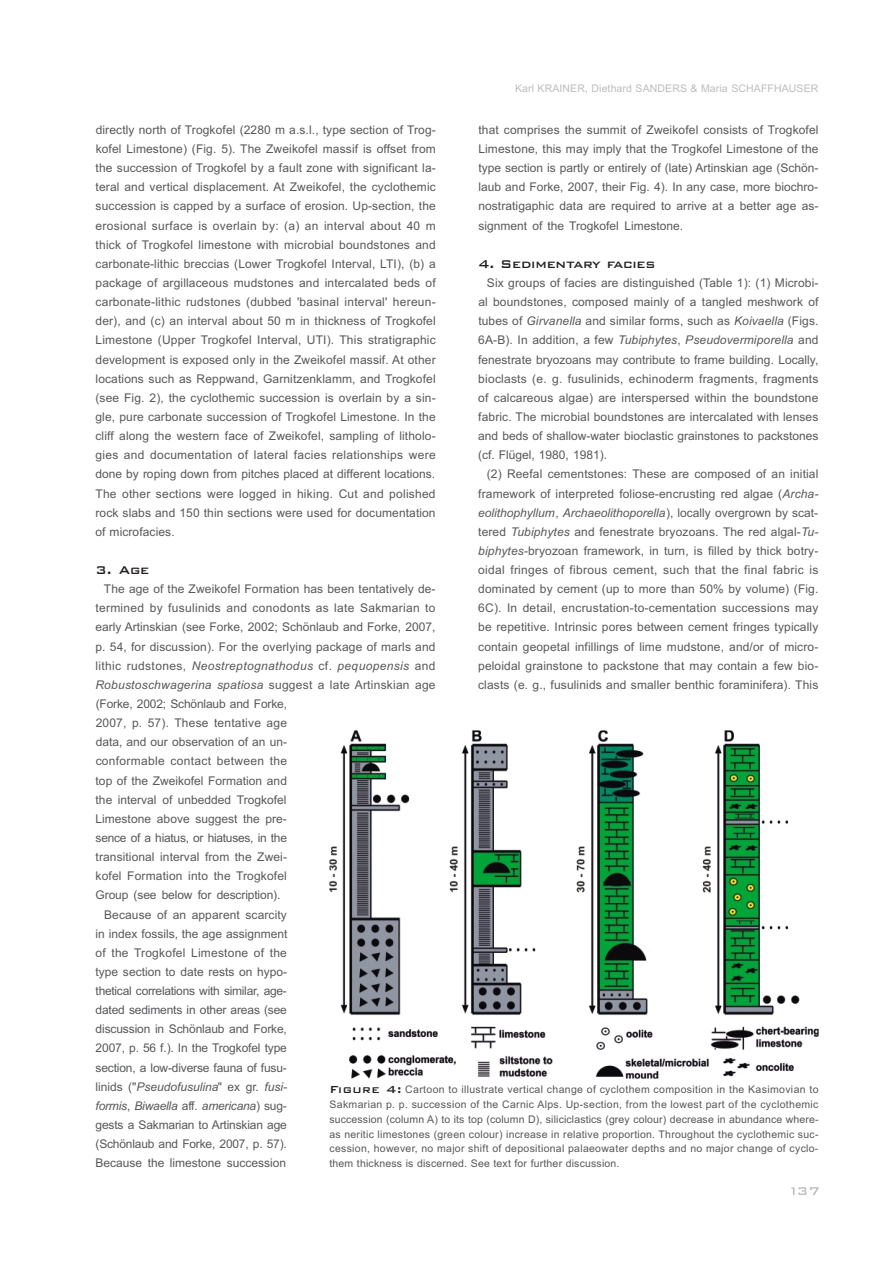
<style>
.page{position:relative;width:893px;height:1263px;background:#fff}
.page>*{position:absolute;margin:0;border:0;box-sizing:border-box;transform-origin:0 0}
.t1{font:500 15px "Bank Gothic BT";letter-spacing:-.015em;color:#231f20}
.t2{font:12px/19.2px "Arial";color:#57585a;text-align:justify}
.t3{font:12px "Arial";letter-spacing:-.02em;color:#57585a}
.t4{font:italic 12px "Arial";letter-spacing:-.015em;color:#57585a}
.t5{font:12px "Arial";letter-spacing:.025em;color:#57585a}
.t6{font:12px "Arial";letter-spacing:.02em;color:#57585a}
.t7{font:10.5px/14.9px "Arial";letter-spacing:.02em;color:#57585a;text-align:justify}
.t8{font:10.5px "Arial";letter-spacing:.01em;color:#bcbdc0}
.s1{font-style:italic}
.s2{font-style:normal}
.s3{font-family:"Bank Gothic BT";font-weight:500;font-size:13.5px;color:#231f20}
</style>
<div class="page">
<img style="left:329px;top:731px;width:490px;height:347px">
<svg style="left:791px;top:1187px;width:28px;height:8px"></svg>
<p class="t2" style="left:95px;top:121px;width:342px">directly north of Trogkofel (2280 m a.s.l., type section of Trog&shy;kofel Limestone) (Fig. 5). The Zweikofel massif is offset from the succession of Trogkofel by a fault zone with significant la&shy;teral and vertical displacement. At Zweikofel, the cyclothemic succession is capped by a surface of erosion. Up-section, the erosional surface is overlain by: (a) an interval about 40 m thick of Trogkofel limestone with microbial boundstones and carbonate-lithic breccias (Lower Trogkofel Interval, LTI), (b) a package of argillaceous mudstones and intercalated beds of carbonate-lithic rudstones (dubbed 'basinal interval' hereun&shy;der), and (c) an interval about 50 m in thickness of Trogkofel Limestone (Upper Trogkofel Interval, UTI). This stratigraphic development is exposed only in the Zweikofel massif. At other locations such as Reppwand, Garnitzenklamm, and Trogkofel (see Fig. 2), the cyclothemic succession is overlain by a sin&shy;gle, pure carbonate succession of Trogkofel Limestone. In the cliff along the western face of Zweikofel, sampling of litholo&shy;gies and documentation of lateral facies relationships were done by roping down from pitches placed at different locations.<br>The other sections were logged in hiking. Cut and polished rock slabs and 150 thin sections were used for documentation of microfacies.</p>
<p class="t1" style="left:95px;top:563px;width:55px">3. Age</p>
<p class="t2" style="left:95px;top:580px;width:342px;text-indent:9px">The age of the Zweikofel Formation has been tentatively de&shy;termined by fusulinids and conodonts as late Sakmarian to early Artinskian (see Forke, 2002; Schönlaub and Forke, 2007, p. 54, for discussion). For the overlying package of marls and lithic rudstones, <span class="s1">Neostreptognathodus</span> cf. <span class="s1">pequopensis</span> and <span class="s1">Robustoschwagerina spatiosa</span> suggest a late Artinskian age</p>
<p class="t8" style="left:515px;top:84px;width:305px">Karl KRAINER, Diethard SANDERS &amp; Maria SCHAFFHAUSER</p>
<p class="t2" style="left:478px;top:121px;width:342px">that comprises the summit of Zweikofel consists of Trogkofel Limestone, this may imply that the Trogkofel Limestone of the type section is partly or entirely of (late) Artinskian age (Schön&shy;laub and Forke, 2007, their Fig. 4). In any case, more biochro&shy;nostratigaphic data are required to arrive at a better age as&shy;signment of the Trogkofel Limestone.</p>
<p class="t1" style="left:478px;top:256px;width:179px">4. Sedimentary facies</p>
<p class="t2" style="left:478px;top:274px;width:342px;text-indent:9px">Six groups of facies are distinguished (Table 1): (1) Microbi&shy;al boundstones, composed mainly of a tangled meshwork of tubes of <span class="s1">Girvanella</span> and similar forms, such as <span class="s1">Koivaella</span> (Figs.<br>6A-B). In addition, a few <span class="s1">Tubiphytes</span>, <span class="s1">Pseudovermiporella</span> and fenestrate bryozoans may contribute to frame building. Locally, bioclasts (e. g. fusulinids, echinoderm fragments, fragments of calcareous algae) are interspersed within the boundstone fabric. The microbial boundstones are intercalated with lenses and beds of shallow-water bioclastic grainstones to packstones (cf. Flügel, 1980, 1981).</p>
<p class="t2" style="left:478px;top:466px;width:342px;text-indent:9px">(2) Reefal cementstones: These are composed of an initial framework of interpreted foliose-encrusting red algae (<span class="s1">Archa&shy;eolithophyllum</span>, <span class="s1">Archaeolithoporella</span>), locally overgrown by scat&shy;tered <span class="s1">Tubiphytes</span> and fenestrate bryozoans. The red algal-<span class="s1">Tu&shy;biphytes</span>-bryozoan framework, in turn, is filled by thick botry&shy;oidal fringes of fibrous cement, such that the final fabric is dominated by cement (up to more than 50% by volume) (Fig.<br>6C). In detail, encrustation-to-cementation successions may be repetitive. Intrinsic pores between cement fringes typically contain geopetal infillings of lime mudstone, and/or of micro&shy;peloidal grainstone to packstone that may contain a few bio&shy;clasts (e. g., fusulinids and smaller benthic foraminifera). This</p>
<p class="t2" style="left:96px;top:695px;width:193px">(Forke, 2002; Schönlaub and Forke,</p>
<p class="t2" style="left:96px;top:714px;width:193px">2007, p. 57). These tentative age</p>
<p class="t2" style="left:96px;top:734px;width:193px">data, and our observation of an un-</p>
<p class="t5" style="left:96px;top:757px;width:193px">conformable contact between the</p>
<p class="t2" style="left:96px;top:772px;width:193px">top of the Zweikofel Formation and</p>
<p class="t2" style="left:96px;top:791px;width:192px">the interval of unbedded Trogkofel</p>
<p class="t2" style="left:96px;top:810px;width:193px">Limestone above suggest the pre-</p>
<p class="t3" style="left:96px;top:833px;width:193px">sence of a hiatus, or hiatuses, in the</p>
<p class="t2" style="left:96px;top:848px;width:193px">transitional interval from the Zwei-</p>
<p class="t2" style="left:96px;top:867px;width:193px">kofel Formation into the Trogkofel</p>
<p class="t2" style="left:96px;top:887px;width:186px">Group (see below for description).</p>
<p class="t2" style="left:104px;top:906px;width:184px">Because of an apparent scarcity</p>
<p class="t2" style="left:96px;top:925px;width:193px">in index fossils, the age assignment</p>
<p class="t6" style="left:96px;top:948px;width:193px">of the Trogkofel Limestone of the</p>
<p class="t2" style="left:96px;top:963px;width:193px">type section to date rests on hypo-</p>
<p class="t3" style="left:96px;top:986px;width:193px">thetical correlations with similar, age-</p>
<p class="t2" style="left:96px;top:1001px;width:193px">dated sediments in other areas (see</p>
<p class="t2" style="left:96px;top:1021px;width:193px">discussion in Schönlaub and Forke,</p>
<p class="t2" style="left:96px;top:1040px;width:193px">2007, p. 56 f.). In the Trogkofel type</p>
<p class="t2" style="left:96px;top:1059px;width:193px">section, a low-diverse fauna of fusu-</p>
<p class="t4" style="left:96px;top:1082px;width:193px"><span class="s2">linids ("</span>Pseudofusulina<span class="s2">" ex gr.</span> fusi-</p>
<p class="t4" style="left:96px;top:1101px;width:193px">formis<span class="s2">,</span> Biwaella <span class="s2">aff.</span> americana<span class="s2">) sug-</span></p>
<p class="t2" style="left:96px;top:1116px;width:193px">gests a Sakmarian to Artinskian age</p>
<p class="t2" style="left:96px;top:1135px;width:193px">(Schönlaub and Forke, 2007, p. 57).</p>
<p class="t2" style="left:96px;top:1154px;width:192px">Because the limestone succession</p>
<p class="t7" style="left:329px;top:1083px;width:491px"><span class="s3">Figure 4:</span> Cartoon to illustrate vertical change of cyclothem composition in the Kasimovian to Sakmarian p. p. succession of the Carnic Alps. Up-section, from the lowest part of the cyclothemic succession (column A) to its top (column D), siliciclastics (grey colour) decrease in abundance where&shy;as neritic limestones (green colour) increase in relative proportion. Throughout the cyclothemic suc&shy;cession, however, no major shift of depositional palaeowater depths and no major change of cyclo&shy;them thickness is discerned. See text for further discussion.</p>
</div>
